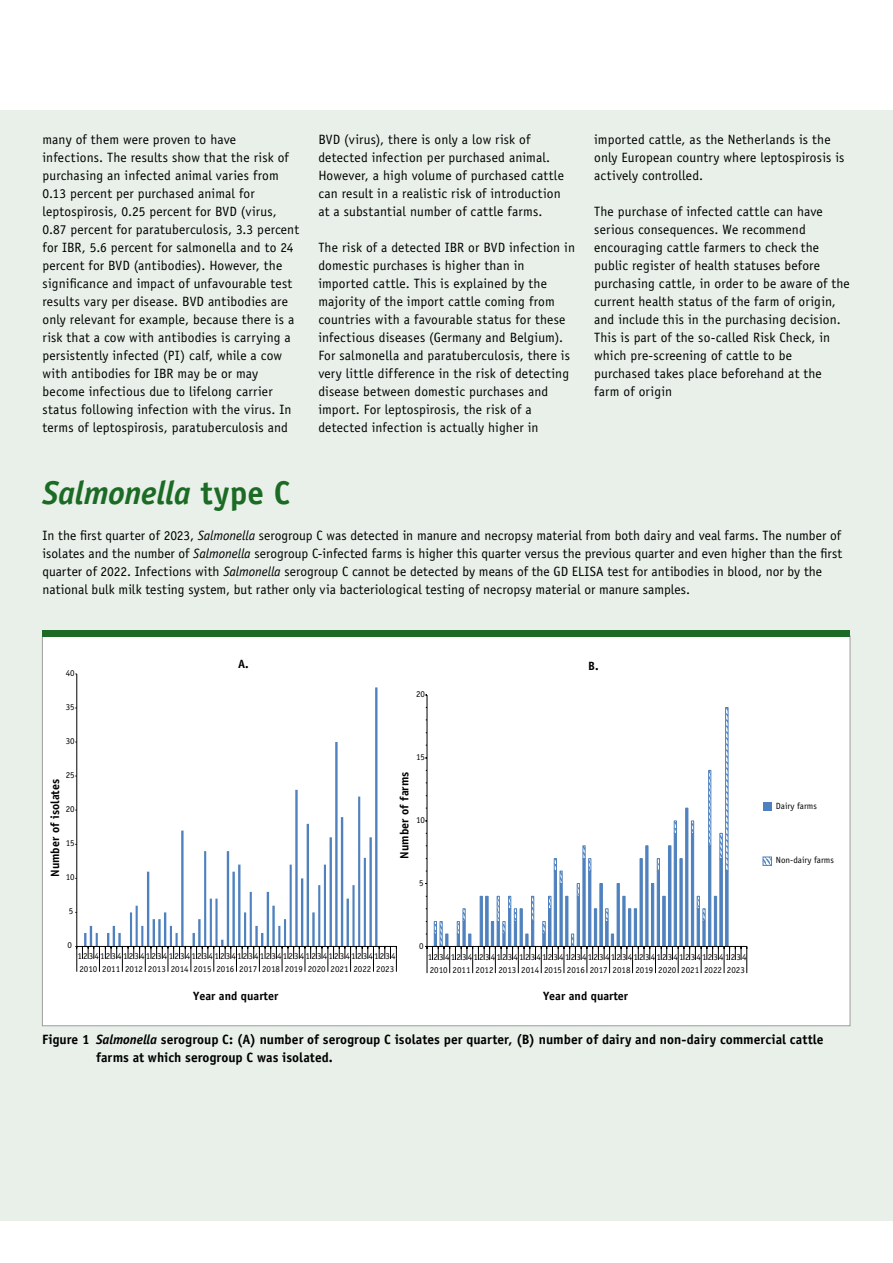
<style>
.page{position:relative;width:893px;height:1263px;background:#fff}
.page>*{position:absolute;margin:0;border:0;box-sizing:border-box;transform-origin:0 0}
.t1{font:italic 700 33px "Officina Sans Std";letter-spacing:-.01em;color:#1c6b24}
.t2{font:13.5px/18px "Officina Sans Std";letter-spacing:.01em;color:#000}
.t3{font:700 13.5px/18px "Officina Sans Std";color:#000}
.t4{font:700 12px "Officina Sans Std";color:#000}
.t5{font:9px/12.8px "Officina Sans Std";letter-spacing:.135em;color:#000}
.t6{font:9px "Officina Sans Std";color:#000}
.s1{font-style:normal}
.s2{font-style:italic}
</style>
<div class="page">
<div style="left:0;top:108px;width:893px;height:1112px;background:#e8f0e9"></div>
<div style="left:0;top:0;width:893px;height:109px;background:#fff"></div>
<div style="left:42px;top:636px;width:808px;height:390px;background:#fff"></div>
<hr style="left:90px;top:926px;width:2px;height:20px;background:#4e81be">
<hr style="left:113px;top:926px;width:2px;height:20px;background:#4e81be">
<hr style="left:130px;top:912px;width:2px;height:34px;background:#4e81be">
<hr style="left:136px;top:906px;width:2px;height:40px;background:#4e81be">
<hr style="left:141px;top:926px;width:2px;height:20px;background:#4e81be">
<hr style="left:147px;top:872px;width:2px;height:74px;background:#4e81be">
<hr style="left:153px;top:919px;width:2px;height:27px;background:#4e81be">
<hr style="left:158px;top:919px;width:3px;height:27px;background:#4e81be">
<hr style="left:164px;top:912px;width:2px;height:34px;background:#4e81be">
<hr style="left:170px;top:926px;width:2px;height:20px;background:#4e81be">
<hr style="left:181px;top:830px;width:3px;height:116px;background:#4e81be">
<hr style="left:198px;top:919px;width:3px;height:27px;background:#4e81be">
<hr style="left:204px;top:851px;width:2px;height:95px;background:#4e81be">
<hr style="left:210px;top:899px;width:2px;height:47px;background:#4e81be">
<hr style="left:215px;top:899px;width:3px;height:47px;background:#4e81be">
<hr style="left:227px;top:851px;width:2px;height:95px;background:#4e81be">
<hr style="left:232px;top:872px;width:3px;height:74px;background:#4e81be">
<hr style="left:238px;top:864px;width:2px;height:82px;background:#4e81be">
<hr style="left:244px;top:912px;width:2px;height:34px;background:#4e81be">
<hr style="left:250px;top:892px;width:2px;height:54px;background:#4e81be">
<hr style="left:255px;top:926px;width:3px;height:20px;background:#4e81be">
<hr style="left:267px;top:892px;width:2px;height:54px;background:#4e81be">
<hr style="left:272px;top:906px;width:3px;height:40px;background:#4e81be">
<hr style="left:278px;top:926px;width:2px;height:20px;background:#4e81be">
<hr style="left:284px;top:919px;width:2px;height:27px;background:#4e81be">
<hr style="left:290px;top:864px;width:2px;height:82px;background:#4e81be">
<hr style="left:295px;top:790px;width:3px;height:156px;background:#4e81be">
<hr style="left:301px;top:878px;width:2px;height:68px;background:#4e81be">
<hr style="left:307px;top:824px;width:2px;height:122px;background:#4e81be">
<hr style="left:312px;top:912px;width:3px;height:34px;background:#4e81be">
<hr style="left:318px;top:885px;width:2px;height:61px;background:#4e81be">
<hr style="left:324px;top:864px;width:2px;height:82px;background:#4e81be">
<hr style="left:330px;top:837px;width:2px;height:109px;background:#4e81be">
<hr style="left:335px;top:742px;width:3px;height:204px;background:#4e81be">
<hr style="left:341px;top:817px;width:2px;height:129px;background:#4e81be">
<hr style="left:347px;top:899px;width:2px;height:47px;background:#4e81be">
<hr style="left:352px;top:885px;width:3px;height:61px;background:#4e81be">
<hr style="left:358px;top:796px;width:2px;height:150px;background:#4e81be">
<hr style="left:364px;top:858px;width:2px;height:88px;background:#4e81be">
<hr style="left:369px;top:837px;width:3px;height:109px;background:#4e81be">
<hr style="left:375px;top:687px;width:2px;height:259px;background:#4e81be">
<hr style="left:76px;top:674px;width:1px;height:272px;background:#000">
<svg style="left:75px;top:933px;width:322px;height:39px"></svg>
<div style="left:674px;top:833px;width:3px;height:114px;border:1px solid #4e81be"></div>
<div style="left:685px;top:808px;width:3px;height:139px;border:1px solid #4e81be"></div>
<div style="left:691px;top:833px;width:3px;height:114px;border:1px solid #4e81be"></div>
<svg style="left:674px;top:821px;width:3px;height:12px"></svg>
<svg style="left:691px;top:821px;width:3px;height:12px"></svg>
<div style="left:708px;top:770px;width:3px;height:76px;border:1px solid #4e81be"></div>
<div style="left:720px;top:833px;width:3px;height:26px;border:1px solid #4e81be"></div>
<div style="left:725px;top:707px;width:3px;height:164px;border:1px solid #4e81be"></div>
<hr style="left:427px;top:695px;width:1px;height:251px;background:#000">
<svg style="left:425px;top:845px;width:322px;height:128px"></svg>
<div style="left:763px;top:803px;width:8px;height:8px;background:#4e81be"></div>
<svg style="left:765px;top:859px;width:5px;height:4px"></svg>
<div style="left:763px;top:857px;width:9px;height:8px;border:1px solid #4e81be"></div>
<div style="left:42px;top:630px;width:808px;height:7px;background:#1c6b24"></div>
<p class="t2" style="left:43px;top:130px;width:258px">many of them were proven to have infections. The results show that the risk of purchasing an infected animal varies from 0.13 percent per purchased animal for leptospirosis, 0.25 percent for BVD (virus, 0.87 percent for paratuberculosis, 3.3 percent for IBR, 5.6 percent for salmonella and to 24 percent for BVD (antibodies). However, the significance and impact of unfavourable test results vary per disease. BVD antibodies are only relevant for example, because there is a risk that a cow with antibodies is carrying a persistently infected (PI) calf, while a cow with antibodies for IBR may be or may become infectious due to lifelong carrier status following infection with the virus. In terms of leptospirosis, paratuberculosis and</p>
<p class="t2" style="left:318px;top:130px;width:247px">BVD (virus), there is only a low risk of detected infection per purchased animal.<br>However, a high volume of purchased cattle can result in a realistic risk of introduction at a substantial number of cattle farms.</p>
<p class="t2" style="left:318px;top:238px;width:258px">The risk of a detected IBR or BVD infection in domestic purchases is higher than in imported cattle. This is explained by the majority of the import cattle coming from countries with a favourable status for these infectious diseases (Germany and Belgium).<br>For salmonella and paratuberculosis, there is very little difference in the risk of detecting disease between domestic purchases and import. For leptospirosis, the risk of a detected infection is actually higher in</p>
<h1 class="t1" style="left:43px;top:473px;width:249px">Salmonella <span class="s1">type C</span></h1>
<p class="t2" style="left:594px;top:130px;width:252px">imported cattle, as the Netherlands is the only European country where leptospirosis is actively controlled.</p>
<p class="t2" style="left:594px;top:202px;width:257px">The purchase of infected cattle can have serious consequences. We recommend encouraging cattle farmers to check the public register of health statuses before purchasing cattle, in order to be aware of the current health status of the farm of origin, and include this in the purchasing decision.<br>This is part of the so-called Risk Check, in which pre-screening of cattle to be purchased takes place beforehand at the farm of origin</p>
<p class="t2" style="left:43px;top:526px;width:801px">In the first quarter of 2023, <span class="s2">Salmonella</span> serogroup C was detected in manure and necropsy material from both dairy and veal farms. The number of isolates and the number of <span class="s2">Salmonella</span> serogroup C-infected farms is higher this quarter versus the previous quarter and even higher than the first quarter of 2022. Infections with <span class="s2">Salmonella</span> serogroup C cannot be detected by means of the GD ELISA test for antibodies in blood, nor by the national bulk milk testing system, but rather only via bacteriological testing of necropsy material or manure samples.</p>
<p class="t6" style="left:66px;top:667px;width:10px">40</p>
<p class="t6" style="left:66px;top:701px;width:10px">35</p>
<p class="t6" style="left:66px;top:735px;width:10px">30</p>
<p class="t6" style="left:66px;top:769px;width:10px">25</p>
<p class="t4" style="left:48px;top:877px;width:99px;rotate:-90deg">Number of isolates</p>
<p class="t6" style="left:66px;top:804px;width:10px">20</p>
<p class="t6" style="left:66px;top:838px;width:10px">15</p>
<p class="t6" style="left:66px;top:872px;width:10px">10</p>
<p class="t6" style="left:69px;top:906px;width:6px">5</p>
<p class="t6" style="left:68px;top:940px;width:6px">0</p>
<p class="t4" style="left:238px;top:656px;width:12px">A.</p>
<p class="t4" style="left:588px;top:658px;width:12px">B.</p>
<p class="t6" style="left:416px;top:688px;width:10px">20</p>
<p class="t6" style="left:416px;top:751px;width:10px">15</p>
<p class="t4" style="left:397px;top:858px;width:88px;rotate:-90deg">Number of farms</p>
<p class="t6" style="left:416px;top:814px;width:10px">10</p>
<p class="t6" style="left:419px;top:877px;width:6px">5</p>
<p class="t6" style="left:419px;top:940px;width:6px">0</p>
<p class="t5" style="left:77px;top:949px;width:320px">12341234123412341234123412341234123412341234123412341234<br>2010 2011 2012 2013 2014 2015 2016 2017 2018 2019 2020 2021 2022 2023</p>
<p class="t4" style="left:193px;top:989px;width:87px">Year and quarter</p>
<p class="t5" style="left:428px;top:950px;width:320px;line-height:13.2px">12341234123412341234123412341234123412341234123412341234<br>2010 2011 2012 2013 2014 2015 2016 2017 2018 2019 2020 2021 2022 2023</p>
<p class="t4" style="left:543px;top:989px;width:87px">Year and quarter</p>
<p class="t6" style="left:776px;top:800px;width:43px">Dairy farms</p>
<p class="t6" style="left:776px;top:855px;width:60px">Non-dairy farms</p>
<p class="t3" style="left:96px;top:1030px;width:729px;text-indent:-54px">Figure 1 <span class="s2">Salmonella</span> serogroup C: (A) number of serogroup C isolates per quarter, (B) number of dairy and non-dairy commercial cattle farms at which serogroup C was isolated.</p>
</div>
